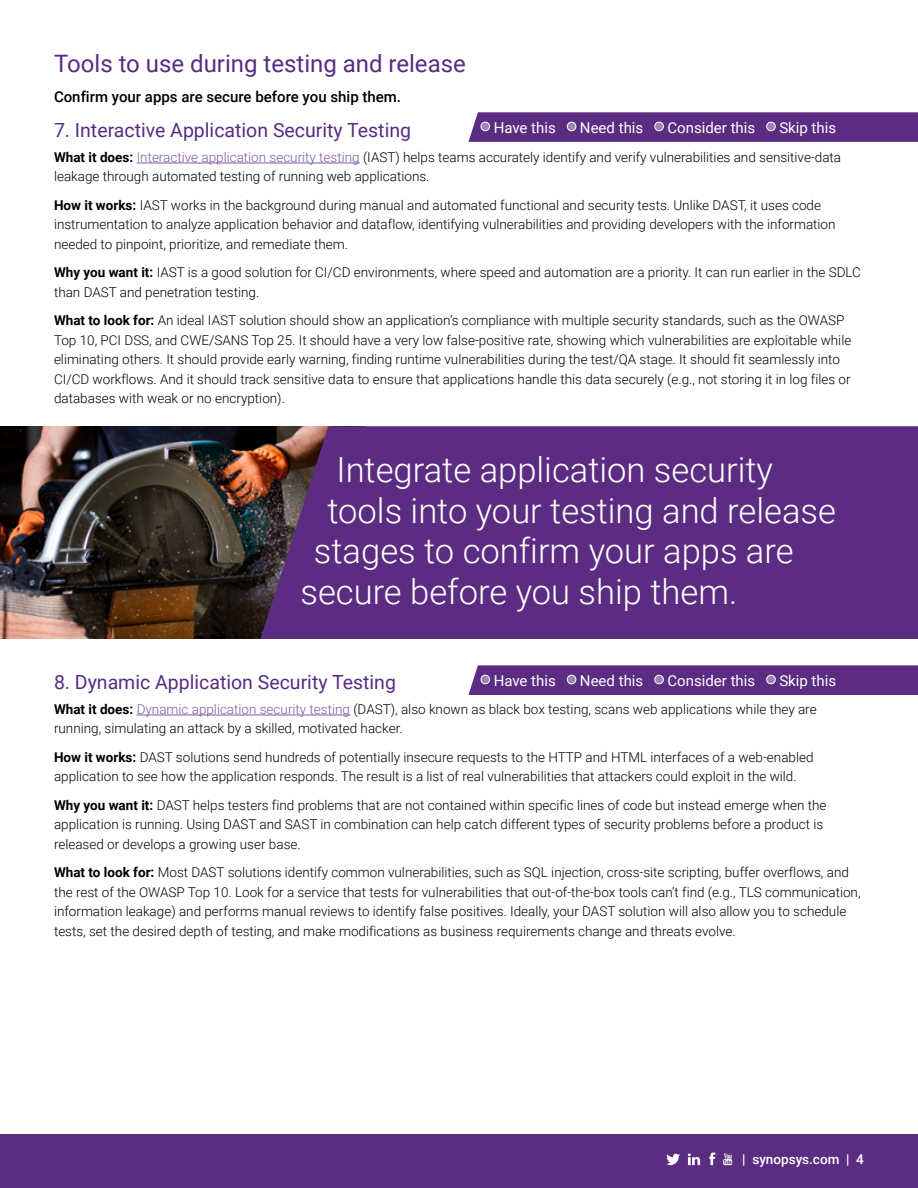
<style>
.page{position:relative;width:918px;height:1188px;background:#fff}
.page>*{position:absolute;margin:0;border:0;box-sizing:border-box;transform-origin:0 0}
.t1{font:300 34.65px "Roboto";color:#fff}
.t2{font:24px "Roboto";color:#572c82}
.t3{font:19.5px "Roboto";color:#572c82}
.t4{font:15px "Roboto";color:#fff}
.t5{font:500 15px "Roboto";color:#000}
.t6{font:300 13.5px/19.5px "Roboto";color:#000}
.t7{font:500 13.5px "Roboto";color:#fff}
.s1{font-weight:700}
.s2{color:#7f58a5}
</style>
<div class="page">
<div style="left:0;top:1134px;width:918px;height:54px;background:#5a2d83"></div>
<svg style="left:667px;top:1153px;width:13px;height:12px"></svg>
<svg style="left:709px;top:1152px;width:7px;height:13px"></svg>
<svg style="left:723px;top:1153px;width:9px;height:12px"></svg>
<svg style="left:688px;top:1153px;width:12px;height:12px"></svg>
<hr style="left:137px;top:163px;width:223px;height:1px;background:#7f58a5">
<hr style="left:137px;top:715px;width:213px;height:1px;background:#7f58a5">
<svg style="left:468px;top:112px;width:450px;height:30px;background:#603185"></svg>
<div style="left:481px;top:122px;width:9px;height:9px;background:#9c84b3;border-radius:50%"></div>
<div style="left:481px;top:122px;width:9px;height:9px;border:1px solid #fff;border-radius:50%"></div>
<div style="left:567px;top:122px;width:9px;height:9px;background:#9c84b3;border-radius:50%"></div>
<div style="left:567px;top:122px;width:9px;height:9px;border:1px solid #fff;border-radius:50%"></div>
<div style="left:655px;top:122px;width:8px;height:9px;background:#9c84b3;border-radius:50%"></div>
<div style="left:654px;top:122px;width:10px;height:9px;border:1px solid #fff;border-radius:50%"></div>
<div style="left:767px;top:122px;width:8px;height:9px;background:#9c84b3;border-radius:50%"></div>
<div style="left:766px;top:122px;width:10px;height:9px;border:1px solid #fff;border-radius:50%"></div>
<div style="left:468px;top:665px;width:450px;height:30px;background:#5c2c82"></div>
<div style="left:481px;top:675px;width:9px;height:9px;background:#9c84b3;border-radius:50%"></div>
<div style="left:481px;top:675px;width:9px;height:9px;border:1px solid #fff;border-radius:50%"></div>
<div style="left:567px;top:675px;width:9px;height:9px;background:#9c84b3;border-radius:50%"></div>
<div style="left:567px;top:675px;width:9px;height:9px;border:1px solid #fff;border-radius:50%"></div>
<div style="left:655px;top:675px;width:8px;height:9px;background:#9c84b3;border-radius:50%"></div>
<div style="left:654px;top:675px;width:10px;height:9px;border:1px solid #fff;border-radius:50%"></div>
<div style="left:767px;top:675px;width:8px;height:9px;background:#9c84b3;border-radius:50%"></div>
<div style="left:766px;top:675px;width:10px;height:9px;border:1px solid #fff;border-radius:50%"></div>
<img style="left:0;top:426px;width:261px;height:213px">
<div style="left:261px;top:426px;width:657px;height:213px;background:#5c2c82"></div>
<h2 class="t2" style="left:54px;top:47px;width:413px">Tools to use during testing and release</h2>
<p class="t5" style="left:54px;top:86px;width:349px">Confirm your apps are secure before you ship them.</p>
<h3 class="t3" style="left:54px;top:116px;width:359px">7. Interactive Application Security Testing</h3>
<p class="t6" style="left:54px;top:147px;width:789px"><span class="s1">What it does:</span> <span class="s2">Interactive application security testing</span> (IAST) helps teams accurately identify and verify vulnerabilities and sensitive-data leakage through automated testing of running web applications.</p>
<p class="t6" style="left:54px;top:195px;width:783px"><span class="s1">How it works:</span> IAST works in the background during manual and automated functional and security tests. Unlike DAST, it uses code instrumentation to analyze application behavior and dataflow, identifying vulnerabilities and providing developers with the information needed to pinpoint, prioritize, and remediate them.</p>
<p class="t6" style="left:54px;top:262px;width:809px"><span class="s1">Why you want it:</span> IAST is a good solution for CI/CD environments, where speed and automation are a priority. It can run earlier in the SDLC than DAST and penetration testing.</p>
<p class="t6" style="left:54px;top:310px;width:799px"><span class="s1">What to look for:</span> An ideal IAST solution should show an application’s compliance with multiple security standards, such as the OWASP Top 10, PCI DSS, and CWE/SANS Top 25. It should have a very low false-positive rate, showing which vulnerabilities are exploitable while eliminating others. It should provide early warning, finding runtime vulnerabilities during the test/QA stage. It should fit seamlessly into CI/CD workflows. And it should track sensitive data to ensure that applications handle this data securely (e.g., not storing it in log files or databases with weak or no encryption).</p>
<p class="t4" style="left:494px;top:117px;width:64px">Have this</p>
<p class="t4" style="left:580px;top:117px;width:65px">Need this</p>
<p class="t4" style="left:667px;top:117px;width:89px">Consider this</p>
<p class="t4" style="left:779px;top:117px;width:58px">Skip this</p>
<h1 class="t1" style="left:336px;top:446px;width:438px">Integrate application security</h1>
<h1 class="t1" style="left:327px;top:486px;width:510px">tools into your testing and release</h1>
<h1 class="t1" style="left:314px;top:527px;width:481px">stages to confirm your apps are</h1>
<h1 class="t1" style="left:301px;top:567px;width:438px">secure before you ship them.</h1>
<h3 class="t3" style="left:54px;top:668px;width:343px">8. Dynamic Application Security Testing</h3>
<p class="t6" style="left:54px;top:699px;width:764px"><span class="s1">What it does:</span> <span class="s2">Dynamic application security testing</span> (DAST), also known as black box testing, scans web applications while they are running, simulating an attack by a skilled, motivated hacker.</p>
<p class="t6" style="left:54px;top:747px;width:761px"><span class="s1">How it works:</span> DAST solutions send hundreds of potentially insecure requests to the HTTP and HTML interfaces of a web-enabled application to see how the application responds. The result is a list of real vulnerabilities that attackers could exploit in the wild.</p>
<p class="t6" style="left:54px;top:795px;width:774px"><span class="s1">Why you want it:</span> DAST helps testers find problems that are not contained within specific lines of code but instead emerge when the application is running. Using DAST and SAST in combination can help catch different types of security problems before a product is released or develops a growing user base.</p>
<p class="t6" style="left:54px;top:862px;width:808px"><span class="s1">What to look for:</span> Most DAST solutions identify common vulnerabilities, such as SQL injection, cross-site scripting, buffer overflows, and the rest of the OWASP Top 10. Look for a service that tests for vulnerabilities that out-of-the-box tools can’t find (e.g., TLS communication, information leakage) and performs manual reviews to identify false positives. Ideally, your DAST solution will also allow you to schedule tests, set the desired depth of testing, and make modifications as business requirements change and threats evolve.</p>
<p class="t4" style="left:494px;top:670px;width:64px">Have this</p>
<p class="t4" style="left:580px;top:670px;width:65px">Need this</p>
<p class="t4" style="left:667px;top:670px;width:89px">Consider this</p>
<p class="t4" style="left:779px;top:670px;width:58px">Skip this</p>
<p class="t7" style="left:742px;top:1149px;width:123px">| synopsys.com | 4</p>
</div>
